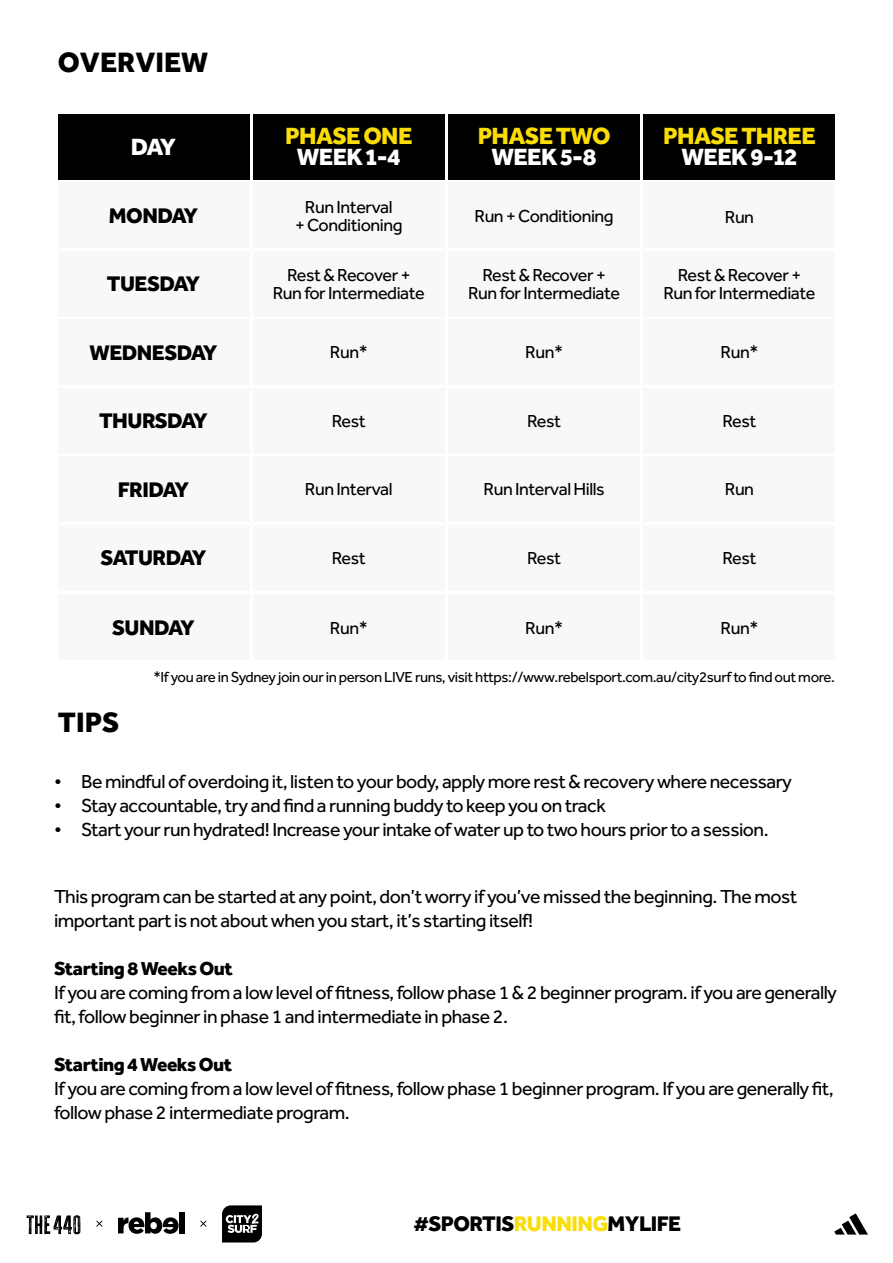
<style>
.page{position:relative;width:893px;height:1263px;background:#fff}
.page>*{position:absolute;margin:0;border:0;box-sizing:border-box;transform-origin:0 0}
.t1{font:800 28.95px "Effra";color:#000}
.t2{font:800 24.3px "Effra";letter-spacing:-.025em;color:#fadd06}
.t3{font:800 24.3px "Effra";letter-spacing:-.025em;color:#fff}
.t4{font:800 21.9px "Effra";letter-spacing:-.025em;color:#000}
.t5{font:19.5px/24px "Effra";letter-spacing:-.025em;color:#000}
.t6{font:800 19.5px "Effra";letter-spacing:-.025em;color:#000}
.t7{font:18px "Effra";letter-spacing:-.025em;color:#000}
.t8{font:15px "Effra";letter-spacing:-.025em;color:#000}
.s1{color:#fadd06}
</style>
<div class="page">
<div style="left:58px;top:114px;width:191px;height:65px;background:#000"></div>
<div style="left:58px;top:183px;width:191px;height:65px;background:#f8f8f7"></div>
<div style="left:58px;top:251px;width:191px;height:65px;background:#f8f8f7"></div>
<div style="left:58px;top:320px;width:191px;height:65px;background:#f8f8f7"></div>
<div style="left:58px;top:388px;width:191px;height:65px;background:#f8f8f7"></div>
<div style="left:58px;top:457px;width:191px;height:65px;background:#f8f8f7"></div>
<div style="left:58px;top:525px;width:191px;height:65px;background:#f8f8f7"></div>
<div style="left:58px;top:595px;width:191px;height:65px;background:#f8f8f7"></div>
<div style="left:253px;top:114px;width:191px;height:65px;background:#000"></div>
<div style="left:253px;top:183px;width:191px;height:65px;background:#f8f8f7"></div>
<div style="left:253px;top:251px;width:191px;height:65px;background:#f8f8f7"></div>
<div style="left:253px;top:320px;width:191px;height:65px;background:#f8f8f7"></div>
<div style="left:253px;top:388px;width:191px;height:65px;background:#f8f8f7"></div>
<div style="left:253px;top:457px;width:191px;height:65px;background:#f8f8f7"></div>
<div style="left:253px;top:525px;width:191px;height:65px;background:#f8f8f7"></div>
<div style="left:253px;top:595px;width:191px;height:65px;background:#f8f8f7"></div>
<div style="left:448px;top:114px;width:192px;height:65px;background:#000"></div>
<div style="left:448px;top:183px;width:192px;height:65px;background:#f8f8f7"></div>
<div style="left:448px;top:251px;width:192px;height:65px;background:#f8f8f7"></div>
<div style="left:448px;top:320px;width:192px;height:65px;background:#f8f8f7"></div>
<div style="left:448px;top:388px;width:192px;height:65px;background:#f8f8f7"></div>
<div style="left:448px;top:457px;width:192px;height:65px;background:#f8f8f7"></div>
<div style="left:448px;top:525px;width:192px;height:65px;background:#f8f8f7"></div>
<div style="left:448px;top:595px;width:192px;height:65px;background:#f8f8f7"></div>
<div style="left:644px;top:114px;width:191px;height:65px;background:#000"></div>
<div style="left:644px;top:183px;width:191px;height:65px;background:#f8f8f7"></div>
<div style="left:644px;top:251px;width:191px;height:65px;background:#f8f8f7"></div>
<div style="left:644px;top:320px;width:191px;height:65px;background:#f8f8f7"></div>
<div style="left:644px;top:388px;width:191px;height:65px;background:#f8f8f7"></div>
<div style="left:644px;top:457px;width:191px;height:65px;background:#f8f8f7"></div>
<div style="left:644px;top:525px;width:191px;height:65px;background:#f8f8f7"></div>
<div style="left:644px;top:595px;width:191px;height:65px;background:#f8f8f7"></div>
<svg style="left:834px;top:1213px;width:34px;height:21px"></svg>
<div style="left:179px;top:1212px;width:6px;height:21px;background:#000"></div>
<svg style="left:118px;top:1212px;width:61px;height:22px"></svg>
<svg style="left:222px;top:1205px;width:40px;height:37px"></svg>
<svg style="left:200px;top:1220px;width:7px;height:7px"></svg>
<svg style="left:27px;top:1215px;width:53px;height:19px"></svg>
<svg style="left:96px;top:1220px;width:7px;height:7px"></svg>
<p class="t1" style="left:58px;top:44px;width:152px">OVERVIEW</p>
<p class="t3" style="left:131px;top:132px;width:47px">DAY</p>
<p class="t4" style="left:109px;top:202px;width:91px">MONDAY</p>
<p class="t4" style="left:107px;top:270px;width:95px">TUESDAY</p>
<p class="t4" style="left:90px;top:339px;width:129px">WEDNESDAY</p>
<p class="t4" style="left:99px;top:407px;width:110px">THURSDAY</p>
<p class="t4" style="left:118px;top:476px;width:73px">FRIDAY</p>
<p class="t4" style="left:101px;top:544px;width:107px">SATURDAY</p>
<p class="t4" style="left:112px;top:614px;width:84px">SUNDAY</p>
<p class="t2" style="left:285px;top:121px;width:129px">PHASE ONE</p>
<p class="t3" style="left:297px;top:142px;width:105px">WEEK 1-4</p>
<p class="t2" style="left:478px;top:121px;width:134px">PHASE TWO</p>
<p class="t3" style="left:491px;top:142px;width:107px">WEEK 5-8</p>
<p class="t2" style="left:663px;top:121px;width:154px">PHASE THREE</p>
<p class="t3" style="left:682px;top:142px;width:117px">WEEK 9-12</p>
<p class="t7" style="left:305px;top:196px;width:89px">Run Interval</p>
<p class="t7" style="left:295px;top:214px;width:109px">+ Conditioning</p>
<p class="t7" style="left:474px;top:205px;width:141px">Run + Conditioning</p>
<p class="t7" style="left:725px;top:206px;width:31px">Run</p>
<p class="t7" style="left:287px;top:264px;width:125px">Rest &amp; Recover +</p>
<p class="t7" style="left:273px;top:282px;width:154px">Run for Intermediate</p>
<p class="t7" style="left:482px;top:264px;width:125px">Rest &amp; Recover +</p>
<p class="t7" style="left:468px;top:282px;width:154px">Run for Intermediate</p>
<p class="t7" style="left:678px;top:264px;width:125px">Rest &amp; Recover +</p>
<p class="t7" style="left:663px;top:282px;width:154px">Run for Intermediate</p>
<p class="t7" style="left:330px;top:342px;width:39px">Run*</p>
<p class="t7" style="left:525px;top:342px;width:39px">Run*</p>
<p class="t7" style="left:720px;top:342px;width:39px">Run*</p>
<p class="t7" style="left:332px;top:410px;width:35px">Rest</p>
<p class="t7" style="left:527px;top:410px;width:35px">Rest</p>
<p class="t7" style="left:722px;top:410px;width:35px">Rest</p>
<p class="t7" style="left:305px;top:479px;width:89px">Run Interval</p>
<p class="t7" style="left:483px;top:479px;width:123px">Run Interval Hills</p>
<p class="t7" style="left:725px;top:479px;width:31px">Run</p>
<p class="t7" style="left:332px;top:547px;width:35px">Rest</p>
<p class="t7" style="left:330px;top:617px;width:39px">Run*</p>
<p class="t7" style="left:527px;top:547px;width:35px">Rest</p>
<p class="t7" style="left:525px;top:617px;width:39px">Run*</p>
<p class="t7" style="left:722px;top:547px;width:35px">Rest</p>
<p class="t7" style="left:720px;top:617px;width:39px">Run*</p>
<p class="t1" style="left:58px;top:704px;width:63px">TIPS</p>
<p class="t8" style="left:153px;top:669px;width:683px">*If you are in Sydney join our in person LIVE runs, visit https://www.rebelsport.com.au/city2surf to find out more.</p>
<p class="t5" style="left:54px;top:769px;width:740px">• Be mindful of overdoing it, listen to your body, apply more rest &amp; recovery where necessary</p>
<p class="t5" style="left:54px;top:793px;width:553px">• Stay accountable, try and find a running buddy to keep you on track</p>
<p class="t5" style="left:54px;top:817px;width:716px">• Start your run hydrated! Increase your intake of water up to two hours prior to a session.</p>
<p class="t5" style="left:54px;top:885px;width:745px">This program can be started at any point, don’t worry if you’ve missed the beginning. The most important part is not about when you start, it’s starting itself!</p>
<p class="t6" style="left:54px;top:957px;width:180px">Starting 8 Weeks Out</p>
<p class="t5" style="left:54px;top:981px;width:784px">If you are coming from a low level of fitness, follow phase 1 &amp; 2 beginner program. if you are generally fit, follow beginner in phase 1 and intermediate in phase 2.</p>
<p class="t6" style="left:54px;top:1053px;width:180px">Starting 4 Weeks Out</p>
<p class="t5" style="left:54px;top:1077px;width:781px">If you are coming from a low level of fitness, follow phase 1 beginner program. If you are generally fit, follow phase 2 intermediate program.</p>
<p class="t4" style="left:413px;top:1210px;width:269px">#SPORTIS<span class="s1">RUNNING</span>MYLIFE</p>
</div>
